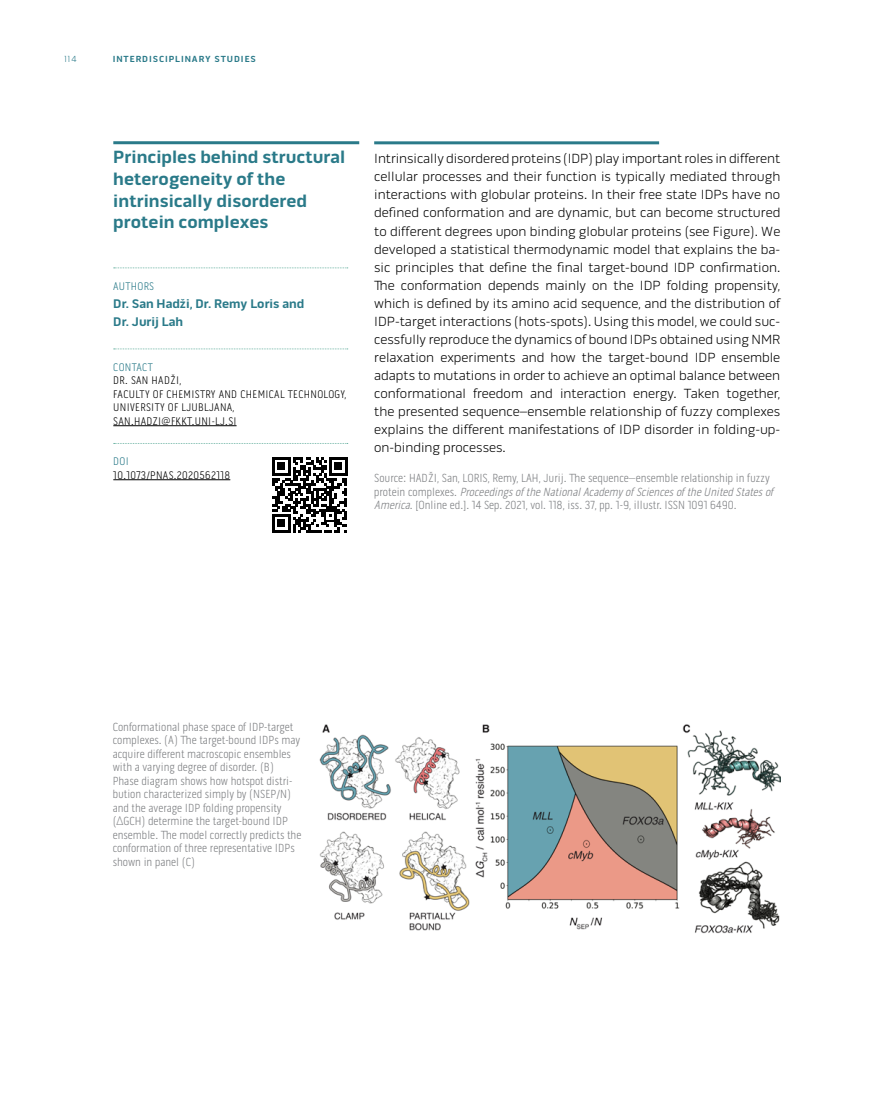
<style>
.page{position:relative;width:893px;height:1106px;background:#fff}
.page>*{position:absolute;margin:0;border:0;box-sizing:border-box;transform-origin:0 0}
.t1{font:700 18px/21.6px "Bose Gothic";color:#2a7a89}
.t2{font:300 13.5px/18px "Bose Gothic";color:#000;text-align:justify}
.t3{font:700 12.75px/18px "Bose Gothic";color:#2a7a89}
.t4{font:300 12px/13.5px "Pill Gothic 300 mg";color:#808285}
.t5{font:300 11.25px/13.5px "Pill Gothic 300 mg";letter-spacing:.03em;color:#000}
.t6{font:300 11.25px "Pill Gothic 300 mg";letter-spacing:.03em;color:#2a7a89}
.t7{font:700 9px "Bose Gothic";letter-spacing:.1em;color:#2a7a89}
.t8{font:300 9px "Bose Gothic";color:#2a7a89}
.s1{font-style:italic}
.s2{font-family:"Open Sans"}
</style>
<div class="page">
<hr style="left:374px;top:141px;width:285px;height:3px;background:#2a7a89">
<img style="left:320px;top:724px;width:460px;height:210px">
<hr style="left:113px;top:141px;width:246px;height:3px;background:#2a7a89">
<svg style="left:114px;top:267px;width:234px;height:1px"></svg>
<svg style="left:114px;top:348px;width:234px;height:1px"></svg>
<hr style="left:113px;top:425px;width:124px;height:1px;background:#000">
<svg style="left:114px;top:443px;width:234px;height:1px"></svg>
<hr style="left:113px;top:479px;width:117px;height:1px;background:#000">
<svg style="left:272px;top:457px;width:75px;height:75px"></svg>
<p class="t8" style="left:65px;top:54px;width:14px">114</p>
<p class="t7" style="left:113px;top:54px;width:145px">INTERDISCIPLINARY STUDIES</p>
<h1 class="t1" style="left:113px;top:146px;width:233px">Principles behind structural heterogeneity of the intrinsically disordered protein complexes</h1>
<p class="t6" style="left:113px;top:279px;width:42px">AUTHORS</p>
<p class="t3" style="left:113px;top:294px;width:192px">Dr. San Hadži, Dr. Remy Loris and<br>Dr. Jurij Lah</p>
<p class="t6" style="left:113px;top:360px;width:41px">CONTACT</p>
<p class="t5" style="left:113px;top:373px;width:235px">DR. SAN HADŽI,<br>FACULTY OF CHEMISTRY AND CHEMICAL TECHNOLOGY,<br>UNIVERSITY OF LJUBLJANA,<br>SAN.HADZI@FKKT.UNI‑LJ.SI</p>
<p class="t6" style="left:113px;top:455px;width:17px">DOI</p>
<p class="t5" style="left:113px;top:468px;width:118px">10.1073/PNAS.2020562118</p>
<p class="t2" style="left:374px;top:150px;width:408px">Intrinsically disordered proteins (IDP) play important roles in different cellular processes and their function is typically mediated through interactions with globular proteins. In their free state IDPs have no defined conformation and are dynamic, but can become structured to different degrees upon binding globular proteins (see Figure). We developed a statistical thermodynamic model that explains the ba‑ sic principles that define the final target‑bound IDP confirmation.<br>The conformation depends mainly on the IDP folding propensity, which is defined by its amino acid sequence, and the distribution of IDP‑target interactions (hots‑spots). Using this model, we could suc‑ cessfully reproduce the dynamics of bound IDPs obtained using NMR relaxation experiments and how the target‑bound IDP ensemble adapts to mutations in order to achieve an optimal balance between conformational freedom and interaction energy. Taken together, the presented sequence–ensemble relationship of fuzzy complexes explains the different manifestations of IDP disorder in folding‑up‑ on‑binding processes.</p>
<p class="t4" style="left:374px;top:471px;width:400px">Source: HADŽI, San, LORIS, Remy, LAH, Jurij. The sequence–ensemble relationship in fuzzy p r o t e i n c o m p l e x e s . <span class="s1">Proceedingsof theNationalAcademyof Sciencesof theUnitedStatesof<br>America</span>. [Online ed.]. 14 Sep. 2021, vol. 118, iss. 37, pp. 1‑9, illustr. ISSN 1091 6490.</p>
<p class="t4" style="left:113px;top:720px;width:190px">Conformational phase space of IDP‑target complexes. (A) The target‑bound IDPs may acquire different macroscopic ensembles with a varying degree of disorder. (B)<br>Phase diagram shows how hotspot distri‑ bution characterized simply by (NSEP/N) and the average IDP folding propensity (<span class="s2">Δ</span>GCH) determine the target‑bound IDP ensemble. The model correctly predicts the conformation of three representative IDPs shown in panel (C)</p>
</div>
